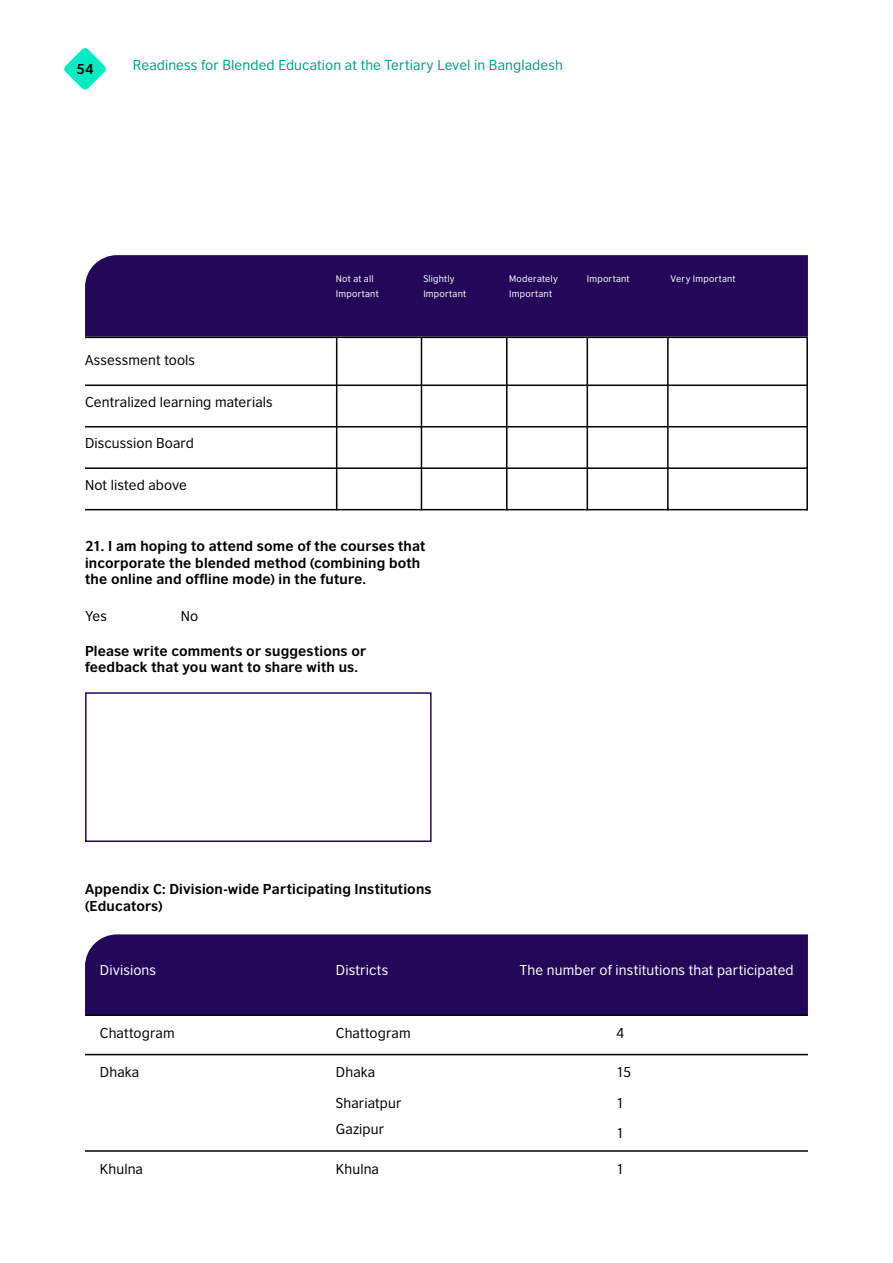
<style>
.page{position:relative;width:893px;height:1263px;background:#fff}
.page>*{position:absolute;margin:0;border:0;box-sizing:border-box;transform-origin:0 0}
.t1{font:700 13.5px/16.5px "British Council Sans";letter-spacing:.01em;color:#000}
.t2{font:13.5px/26.2px "British Council Sans";letter-spacing:.01em;color:#000}
.t3{font:13.5px "British Council Sans";letter-spacing:.01em;color:#009d8c}
.t4{font:13.5px "British Council Sans";letter-spacing:.01em;color:#fff}
.t5{font:9px/14.7px "British Council Sans";letter-spacing:.025em;color:#fff}
</style>
<div class="page">
<svg style="left:64px;top:48px;width:42px;height:42px"></svg>
<div style="left:85px;top:255px;width:723px;height:82px;background:#23085a"></div>
<div style="left:85px;top:934px;width:723px;height:80px;background:#23085a"></div>
<hr style="left:85px;top:337px;width:723px;height:1px;background:#000">
<hr style="left:336px;top:337px;width:1px;height:173px;background:#000">
<hr style="left:421px;top:337px;width:1px;height:173px;background:#000">
<hr style="left:506px;top:337px;width:1px;height:173px;background:#000">
<hr style="left:587px;top:337px;width:1px;height:173px;background:#000">
<hr style="left:667px;top:337px;width:2px;height:173px;background:#000">
<hr style="left:806px;top:337px;width:2px;height:173px;background:#000">
<hr style="left:85px;top:384px;width:723px;height:2px;background:#000">
<hr style="left:85px;top:426px;width:723px;height:1px;background:#000">
<hr style="left:85px;top:467px;width:723px;height:2px;background:#000">
<hr style="left:85px;top:509px;width:723px;height:1px;background:#000">
<hr style="left:85px;top:1014px;width:723px;height:2px;background:#000">
<hr style="left:85px;top:1054px;width:723px;height:1px;background:#000">
<hr style="left:85px;top:1150px;width:723px;height:2px;background:#000">
<div style="left:85px;top:692px;width:347px;height:150px;background:#fff;border:2px solid #23085a"></div>
<p class="t1" style="left:76px;top:59px;width:19px">54</p>
<p class="t3" style="left:133px;top:53px;width:431px">Readiness for Blended Education at the Tertiary Level in Bangladesh</p>
<p class="t5" style="left:336px;top:270px;width:44px">Not at all<br>Important</p>
<p class="t5" style="left:423px;top:270px;width:44px">Slightly<br>Important</p>
<p class="t5" style="left:509px;top:270px;width:50px">Moderately<br>Important</p>
<p class="t5" style="left:587px;top:270px;width:44px">Important</p>
<p class="t5" style="left:671px;top:270px;width:67px">Very Important</p>
<p class="t2" style="left:85px;top:346px;width:112px">Assessment tools</p>
<p class="t2" style="left:85px;top:387px;width:189px">Centralized learning materials</p>
<p class="t2" style="left:85px;top:429px;width:110px">Discussion Board</p>
<p class="t2" style="left:85px;top:470px;width:103px">Not listed above</p>
<p class="t1" style="left:85px;top:536px;width:342px">21. I am hoping to attend some of the courses that incorporate the blended method (combining both the online and offline mode) in the future.</p>
<p class="t2" style="left:85px;top:601px;width:24px">Yes</p>
<p class="t2" style="left:181px;top:601px;width:19px">No</p>
<p class="t1" style="left:85px;top:641px;width:283px">Please write comments or suggestions or feedback that you want to share with us.</p>
<p class="t1" style="left:85px;top:880px;width:348px">Appendix C: Division-wide Participating Institutions (Educators)</p>
<p class="t4" style="left:100px;top:958px;width:58px">Divisions</p>
<p class="t2" style="left:100px;top:1018px;width:76px">Chattogram</p>
<p class="t2" style="left:100px;top:1058px;width:41px">Dhaka</p>
<p class="t4" style="left:336px;top:958px;width:54px">Districts</p>
<p class="t2" style="left:336px;top:1018px;width:76px">Chattogram</p>
<p class="t2" style="left:336px;top:1058px;width:41px">Dhaka</p>
<p class="t2" style="left:336px;top:1089px;width:67px">Shariatpur<br>Gazipur</p>
<p class="t2" style="left:100px;top:1154px;width:45px">Khulna</p>
<p class="t2" style="left:336px;top:1154px;width:45px">Khulna</p>
<p class="t4" style="left:520px;top:958px;width:275px">The number of institutions that participated</p>
<p class="t2" style="left:616px;top:1018px;width:10px">4</p>
<p class="t2" style="left:616px;top:1058px;width:17px">15</p>
<p class="t2" style="left:616px;top:1089px;width:10px">1</p>
<p class="t2" style="left:616px;top:1118px;width:10px">1</p>
<p class="t2" style="left:616px;top:1154px;width:10px">1</p>
</div>
